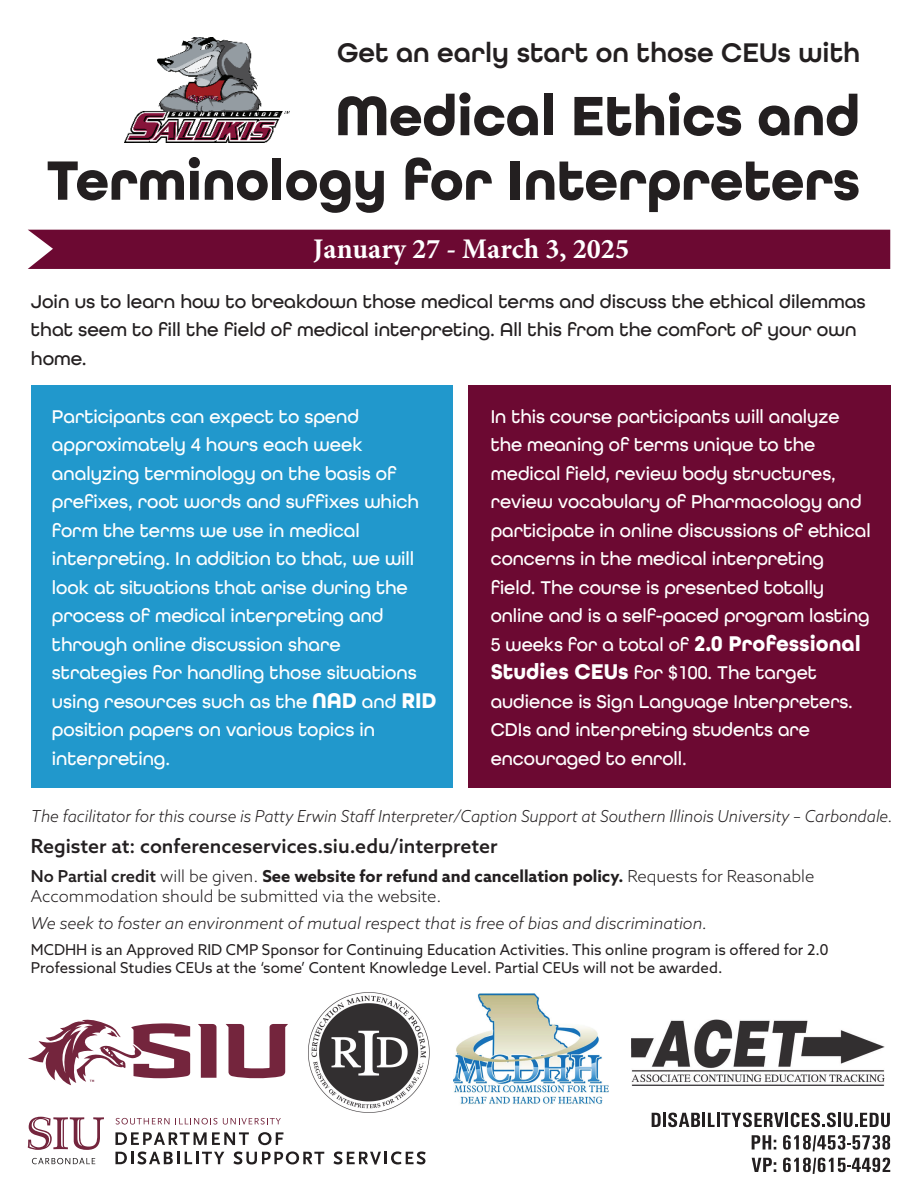
<style>
.page{position:relative;width:918px;height:1188px;background:#fff}
.page>*{position:absolute;margin:0;border:0;box-sizing:border-box;transform-origin:0 0}
.t1{font:700 58.5px/64.5px "All Round Gothic";letter-spacing:-.01em;color:#231f20;text-align:right}
.t2{font:600 28.5px "All Round Gothic";color:#231f20}
.t3{font:700 28.5px "Minion Pro";color:#fff}
.t4{font:500 19.5px/28.5px "All Round Gothic";color:#fff}
.t5{font:500 19.5px/28.5px "All Round Gothic";color:#231f20}
.t6{font:500 19.5px "Azo Sans";color:#231f20}
.t7{font:300 16.5px/19.8px "Azo Sans";color:#231f20}
.t8{font:italic 300 16.5px "Azo Sans";letter-spacing:-.005em;color:#231f20;scale:.96 1}
.t9{font:italic 300 16.5px "Azo Sans";letter-spacing:-.005em;color:#231f20}
.t10{font:15px/18px "Azo Sans";color:#231f20}
.s1{font-weight:700;font-size:22.5px}
.s2{font-weight:500}
.s3{font-weight:700}
</style>
<div class="page">
<div style="left:28px;top:230px;width:862px;height:39px;background:#6c0932"></div>
<div style="left:468px;top:386px;width:422px;height:402px;background:#6c0932"></div>
<div style="left:32px;top:386px;width:421px;height:402px;background:#2198cc"></div>
<svg style="left:32px;top:1158px;width:63px;height:6px"></svg>
<svg style="left:28px;top:1117px;width:76px;height:33px"></svg>
<svg style="left:116px;top:1118px;width:54px;height:7px"></svg>
<svg style="left:179px;top:1118px;width:38px;height:7px"></svg>
<svg style="left:223px;top:1118px;width:58px;height:7px"></svg>
<svg style="left:115px;top:1132px;width:134px;height:13px"></svg>
<svg style="left:258px;top:1132px;width:25px;height:13px"></svg>
<svg style="left:115px;top:1151px;width:64px;height:13px"></svg>
<svg style="left:185px;top:1152px;width:39px;height:12px"></svg>
<svg style="left:233px;top:1151px;width:91px;height:13px"></svg>
<svg style="left:333px;top:1151px;width:93px;height:14px"></svg>
<svg style="left:652px;top:1113px;width:9px;height:14px"></svg>
<hr style="left:663px;top:1113px;width:3px;height:14px;background:#231f20">
<svg style="left:668px;top:1113px;width:32px;height:14px"></svg>
<hr style="left:702px;top:1113px;width:3px;height:14px;background:#231f20">
<svg style="left:708px;top:1113px;width:128px;height:14px"></svg>
<hr style="left:838px;top:1113px;width:3px;height:14px;background:#231f20">
<svg style="left:844px;top:1113px;width:46px;height:14px"></svg>
<svg style="left:752px;top:1135px;width:24px;height:14px"></svg>
<svg style="left:783px;top:1135px;width:107px;height:16px"></svg>
<svg style="left:752px;top:1158px;width:24px;height:14px"></svg>
<svg style="left:783px;top:1158px;width:107px;height:16px"></svg>
<svg style="left:28px;top:1019px;width:260px;height:66px"></svg>
<img style="left:309px;top:992px;width:121px;height:121px">
<img style="left:453px;top:994px;width:156px;height:110px">
<img style="left:632px;top:1019px;width:253px;height:67px">
<img style="left:124px;top:37px;width:166px;height:105px">
<h2 class="t2" style="left:337px;top:36px;width:525px">Get an early start on those CEUs with</h2>
<h1 class="t1" style="left:46px;top:84px;width:816px">Medical Ethics and<br>Terminology for Interpreters</h1>
<h2 class="t3" style="left:313px;top:228px;width:317px">January 27 - March 3, 2025</h2>
<p class="t5" style="left:31px;top:287px;width:836px">Join us to learn how to breakdown those medical terms and discuss the ethical dilemmas that seem to fill the field of medical interpreting. All this from the comfort of your own home.</p>
<p class="t4" style="left:52px;top:402px;width:386px">Participants can expect to spend approximately 4 hours each week analyzing terminology on the basis of prefixes, root words and suffixes which form the terms we use in medical interpreting. In addition to that, we will look at situations that arise during the process of medical interpreting and through online discussion share strategies for handling those situations using resources such as the <span class="s1">NAD</span> and <span class="s1">RID </span>position papers on various topics in interpreting.</p>
<p class="t4" style="left:491px;top:402px;width:381px">In this course participants will analyze the meaning of terms unique to the medical field, review body structures, review vocabulary of Pharmacology and participate in online discussions of ethical concerns in the medical interpreting field. The course is presented totally online and is a self-paced program lasting 5 weeks for a total of <span class="s1">2.0 Professional Studies CEUs</span> for $100. The target audience is Sign Language Interpreters.<br>CDIs and interpreting students are encouraged to enroll.</p>
<p class="t8" style="left:31px;top:806px;width:899px">The facilitator for this course is Patty Erwin Staff Interpreter/Caption Support at Southern Illinois University – Carbondale.</p>
<p class="t6" style="left:31px;top:833px;width:468px">Register at: conferenceservices.siu.edu/interpreter</p>
<p class="t7" style="left:31px;top:866px;width:785px"><span class="s2">No Partial credit</span> will be given. <span class="s3">See website for refund and cancellation policy.</span> Requests for Reasonable<br>Accommodation should be submitted via the website.</p>
<p class="t9" style="left:31px;top:913px;width:678px">We seek to foster an environment of mutual respect that is free of bias and discrimination.</p>
<p class="t10" style="left:31px;top:940px;width:799px">MCDHH is an Approved RID CMP Sponsor for Continuing Education Activities. This online program is offered for 2.0<br>Professional Studies CEUs at the ‘some’ Content Knowledge Level. Partial CEUs will not be awarded.</p>
</div>
